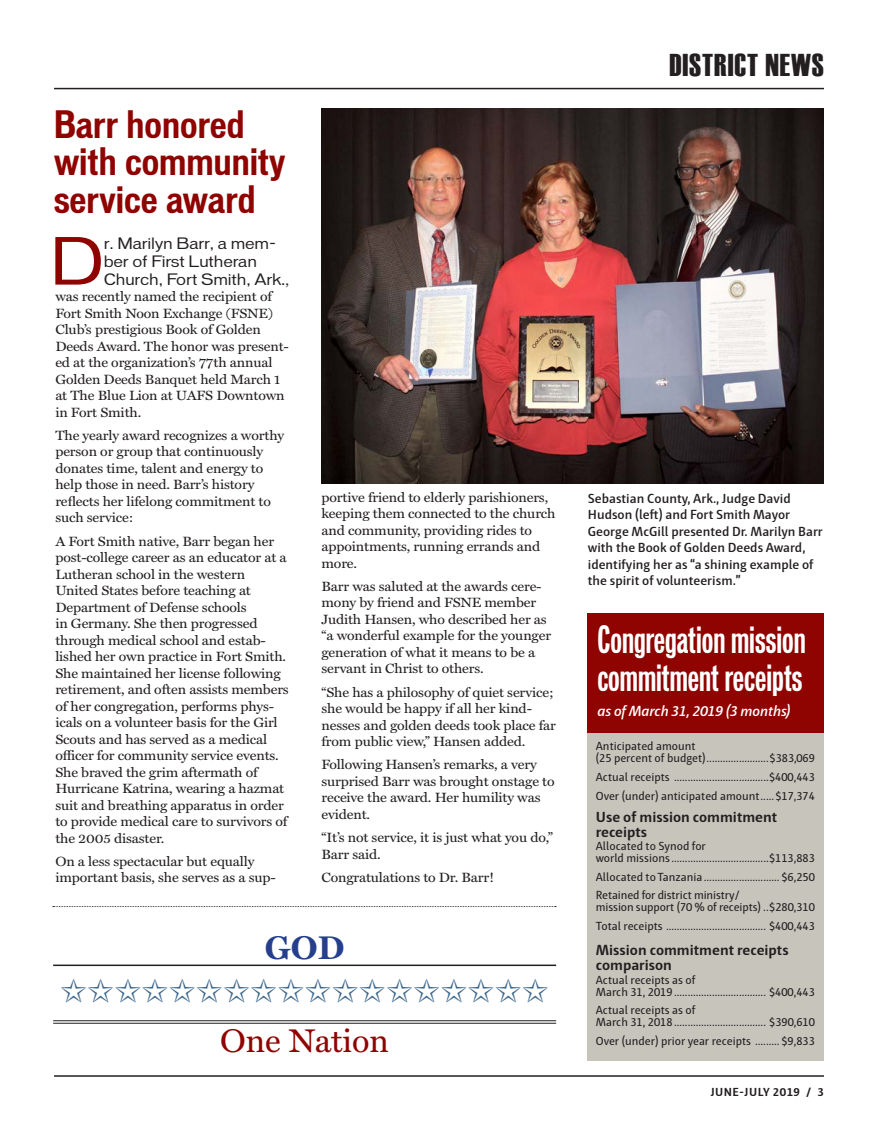
<style>
.page{position:relative;width:878px;height:1141px;background:#fff}
.page>*{position:absolute;margin:0;border:0;box-sizing:border-box;transform-origin:0 0}
.Body_Text{font:61.8px "Vonnes";color:#8f0300;scale:1.06 1}
.t1{font:36px/37.5px "Vonnes Bold Comp";color:#fff}
.Headline{font:700 condensed 36px/37.5px "Vonnes";color:#8f0300}
.Submissions_Body_Tex{font:33px "Miller Text";color:#8f0300}
.Submissions_Body_Tex-2{font:700 33px "Miller Text";color:#253f8e}
.Interior_Header_Bar{font:31.5px "Haettenschweiler";letter-spacing:.03em;color:#231f20}
.Anniversaries_Birthd{font:700 15px/15px "Haptic";color:#231f20}
.Body_Text-2{font:15px/18px "Vonnes";letter-spacing:-.01em;color:#231f20;scale:1.06 1}
.t2{font:italic 600 15px "Haptic";letter-spacing:-.01em;color:#fff}
.Body_Text-3{font:13.5px/16.5px "Miller Text";letter-spacing:-.01em;color:#231f20;scale:1.06 1}
.Submissions_Body_Tex-3{font:600 13.5px/16.5px "Haptic";color:#231f20}
.Anniversaries_Birthd-2{font:12px/12px "Haptic";color:#231f20}
.t3{font:700 12px "Haptic";letter-spacing:.04em;color:#231f20}
.s1{font-family:"Miller Text";font-size:13.5px}
</style>
<div class="page">
<hr style="left:54px;top:88px;width:770px;height:1px;background:#231f20">
<hr style="left:54px;top:1075px;width:770px;height:2px;background:#231f20">
<div style="left:588px;top:659px;width:236px;height:401px;background:#c7c4bc"></div>
<div style="left:588px;top:613px;width:236px;height:119px;background:#8f0300"></div>
<img style="left:321px;top:108px;width:503px;height:376px">
<svg style="left:53px;top:906px;width:503px;height:1px"></svg>
<hr style="left:53px;top:964px;width:503px;height:2px;background:#231f20">
<hr style="left:53px;top:1020px;width:503px;height:1px;background:#231f20">
<hr style="left:53px;top:1023px;width:503px;height:1px;background:#231f20">
<p class="Headline" style="left:54px;top:105px;width:233px">Barr honored with community service award</p>
<p class="Body_Text" style="left:50px;top:225px;width:53px">D</p>
<p class="Body_Text-2" style="left:104px;top:234px;width:176px">r. Marilyn Barr, a mem&shy;ber of First Lutheran<br>Church, Fort Smith, Ark.<span class="s1">,</span></p>
<p class="Body_Text-3" style="left:55px;top:289px;width:222px">was recently named the recipient of<br>Fort Smith Noon Exchange (FSNE)<br>Club’s prestigious Book of Golden<br>Deeds Award. The honor was present&shy;ed at the organization’s 77th annual<br>Golden Deeds Banquet held March 1 at The Blue Lion at UAFS Downtown in Fort Smith.</p>
<p class="Body_Text-3" style="left:55px;top:427px;width:217px">The yearly award recognizes a worthy person or group that continuously donates time, talent and energy to help those in need. Barr’s history reflects her lifelong commitment to such service:</p>
<p class="Body_Text-3" style="left:55px;top:533px;width:222px">A Fort Smith native, Barr began her post-college career as an educator at a Lutheran school in the western United States before teaching at Department of Defense schools<br>in Germany. She then progressed through medical school and estab&shy;lished her own practice in Fort Smith.<br>She maintained her license following retirement, and often assists members of her congregation, performs phys&shy;icals on a volunteer basis for the Girl Scouts and has served as a medical officer for community service events.<br>She braved the grim aftermath of Hurricane Katrina, wearing a hazmat suit and breathing apparatus in order to provide medical care to survivors of the 2005 disaster.</p>
<p class="Body_Text-3" style="left:55px;top:853px;width:209px">On a less spectacular but equally important basis, she serves as a sup-</p>
<p class="Body_Text-3" style="left:321px;top:489px;width:222px">portive friend to elderly parishioners, keeping them connected to the church and community, providing rides to appointments, running errands and more.</p>
<p class="Body_Text-3" style="left:321px;top:578px;width:218px">Barr was saluted at the awards cere&shy;mony by friend and FSNE member Judith Hansen, who described her as “a wonderful example for the younger generation of what it means to be a servant in Christ to others.</p>
<p class="Body_Text-3" style="left:321px;top:684px;width:223px">“She has a philosophy of quiet service; she would be happy if all her kind&shy;nesses and golden deeds took place far from public view,” Hansen added.</p>
<p class="Body_Text-3" style="left:321px;top:757px;width:221px">Following Hansen’s remarks, a very surprised Barr was brought onstage to receive the award. Her humility was evident.</p>
<p class="Body_Text-3" style="left:321px;top:829px;width:220px">“It’s not service, it is just what you do,”<br>Barr said.</p>
<p class="Body_Text-3" style="left:321px;top:869px;width:164px">Congratulations to Dr. Barr!</p>
<p class="Submissions_Body_Tex-2" style="left:265px;top:928px;width:81px">GOD</p>
<p class="Submissions_Body_Tex" style="left:220px;top:1022px;width:170px">One Nation</p>
<p class="Interior_Header_Bar" style="left:669px;top:47px;width:156px">DISTRICT NEWS</p>
<p class="Submissions_Body_Tex-3" style="left:588px;top:490px;width:236px">Sebastian County, Ark., Judge David Hudson (left) and Fort Smith Mayor George McGill presented Dr. Marilyn Barr with the Book of Golden Deeds Award, identifying her as “a shining example of the spirit of volunteerism.”</p>
<p class="t1" style="left:597px;top:620px;width:210px">Congregation mission commitment receipts</p>
<p class="t2" style="left:597px;top:702px;width:195px">as of March 31, 2019 (3 months)</p>
<p class="Anniversaries_Birthd-2" style="left:596px;top:740px;width:221px">Anticipated amount<br>(25 percent of budget).......................$383,069</p>
<p class="Anniversaries_Birthd-2" style="left:596px;top:771px;width:220px">Actual receipts ...................................$400,443</p>
<p class="Anniversaries_Birthd-2" style="left:596px;top:789px;width:220px">Over (under) anticipated amount.....$17,374</p>
<p class="Anniversaries_Birthd" style="left:596px;top:809px;width:183px">Use of mission commitment receipts</p>
<p class="Anniversaries_Birthd-2" style="left:596px;top:840px;width:221px">Allocated to Synod for<br>world missions ....................................$113,883</p>
<p class="Anniversaries_Birthd-2" style="left:596px;top:871px;width:220px">Allocated to Tanzania............................ $6,250</p>
<p class="Anniversaries_Birthd-2" style="left:596px;top:889px;width:220px">Retained for district ministry/<br>mission support (70 % of receipts) ..$280,310</p>
<p class="Anniversaries_Birthd-2" style="left:596px;top:920px;width:221px">Total receipts ..................................... $400,443</p>
<p class="Anniversaries_Birthd" style="left:596px;top:942px;width:194px">Mission commitment receipts comparison</p>
<p class="Anniversaries_Birthd-2" style="left:596px;top:973px;width:221px">Actual receipts as of<br>March 31, 2019 .................................. $400,443</p>
<p class="Anniversaries_Birthd-2" style="left:596px;top:1004px;width:220px">Actual receipts as of<br>March 31, 2018 .................................. $390,610</p>
<p class="Anniversaries_Birthd-2" style="left:596px;top:1035px;width:220px">Over (under) prior year receipts ......... $9,833</p>
<p class="t3" style="left:710px;top:1084px;width:115px">JUNE-JULY 2019 / 3</p>
</div>
